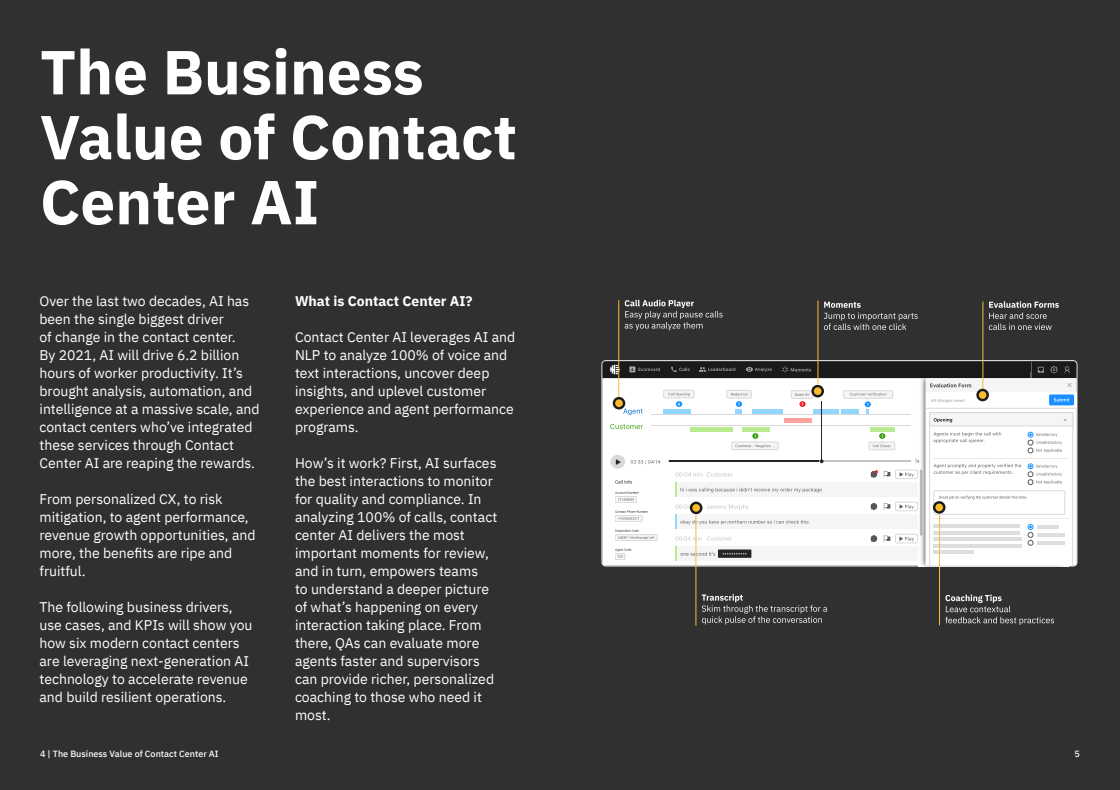
<style>
.page{position:relative;width:1120px;height:790px;background:#303030}
.page>*{position:absolute;margin:0;border:0;box-sizing:border-box;transform-origin:0 0}
.t1{font:700 62px/65px "IBM Plex Sans";color:#fff}
.t2{font:14px/18px "IBM Plex Sans";color:#fff}
.t3{font:700 14px "IBM Plex Sans";color:#fff}
.t4{font:500 9px "IBM Plex Sans";color:#fff}
</style>
<div class="page">
<svg style="left:602px;top:361px;width:474px;height:205px;background:#e1e2e2"></svg>
<hr style="left:926px;top:408px;width:150px;height:1px;background:#d9d9d9">
<hr style="left:939px;top:515px;width:1px;height:110px;background:#fabd2e">
<hr style="left:619px;top:300px;width:1px;height:100px;background:#fabd2e">
<hr style="left:818px;top:301px;width:1px;height:83px;background:#fabd2e">
<hr style="left:696px;top:515px;width:1px;height:111px;background:#fabd2e">
<hr style="left:983px;top:302px;width:1px;height:89px;background:#fabd2e">
<svg style="left:614px;top:398px;width:10px;height:10px"></svg>
<div style="left:613px;top:397px;width:12px;height:13px;border:2px solid #1a1a1a;border-radius:50%"></div>
<svg style="left:813px;top:385px;width:10px;height:10px"></svg>
<div style="left:811px;top:385px;width:13px;height:12px;border:2px solid #1a1a1a;border-radius:50%"></div>
<div style="left:691px;top:503px;width:10px;height:10px;background:#fabc2d;border-radius:50%"></div>
<div style="left:690px;top:502px;width:12px;height:12px;border:2px solid #1a1a1a;border-radius:50%"></div>
<svg style="left:934px;top:502px;width:10px;height:10px"></svg>
<div style="left:933px;top:501px;width:13px;height:13px;border:2px solid #1a1a1a;border-radius:50%"></div>
<div style="left:978px;top:390px;width:10px;height:10px;background:#fabc2d;border-radius:50%"></div>
<div style="left:976px;top:389px;width:13px;height:12px;border:2px solid #1a1a1a;border-radius:50%"></div>
<svg style="left:625px;top:300px;width:98px;height:30px"></svg>
<svg style="left:824px;top:302px;width:94px;height:28px"></svg>
<svg style="left:989px;top:301px;width:70px;height:29px"></svg>
<svg style="left:702px;top:594px;width:125px;height:31px"></svg>
<svg style="left:945px;top:595px;width:109px;height:30px"></svg>
<h1 class="t1" style="left:40px;top:35px;width:479px">The Business<br>Value of Contact<br>Center AI</h1>
<p class="t2" style="left:40px;top:291px;width:222px">Over the last two decades, AI has been the single biggest driver<br>of change in the contact center.<br>By 2021, AI will drive 6.2 billion hours of worker productivity. It’s brought analysis, automation, and intelligence at a massive scale, and contact centers who’ve integrated these services through Contact Center AI are reaping the rewards.</p>
<p class="t2" style="left:40px;top:489px;width:218px">From personalized CX, to risk mitigation, to agent performance, revenue growth opportunities, and more, the benefits are ripe and fruitful.</p>
<p class="t2" style="left:40px;top:597px;width:214px">The following business drivers, use cases, and KPIs will show you how six modern contact centers are leveraging next-generation AI technology to accelerate revenue and build resilient operations.</p>
<p class="t3" style="left:295px;top:290px;width:179px">What is Contact Center AI?</p>
<p class="t2" style="left:295px;top:327px;width:222px">Contact Center AI leverages AI and<br>NLP to analyze 100% of voice and text interactions, uncover deep insights, and uplevel customer experience and agent performance programs.</p>
<p class="t2" style="left:295px;top:453px;width:204px">How’s it work? First, AI surfaces the best interactions to monitor for quality and compliance. In analyzing 100% of calls, contact center AI delivers the most important moments for review, and in turn, empowers teams<br>to understand a deeper picture of what’s happening on every interaction taking place. From there, QAs can evaluate more agents faster and supervisors can provide richer, personalized coaching to those who need it most.</p>
<p class="t4" style="left:40px;top:747px;width:180px">4 | The Business Value of Contact Center AI</p>
<p class="t4" style="left:1075px;top:747px;width:7px">5</p>
</div>
